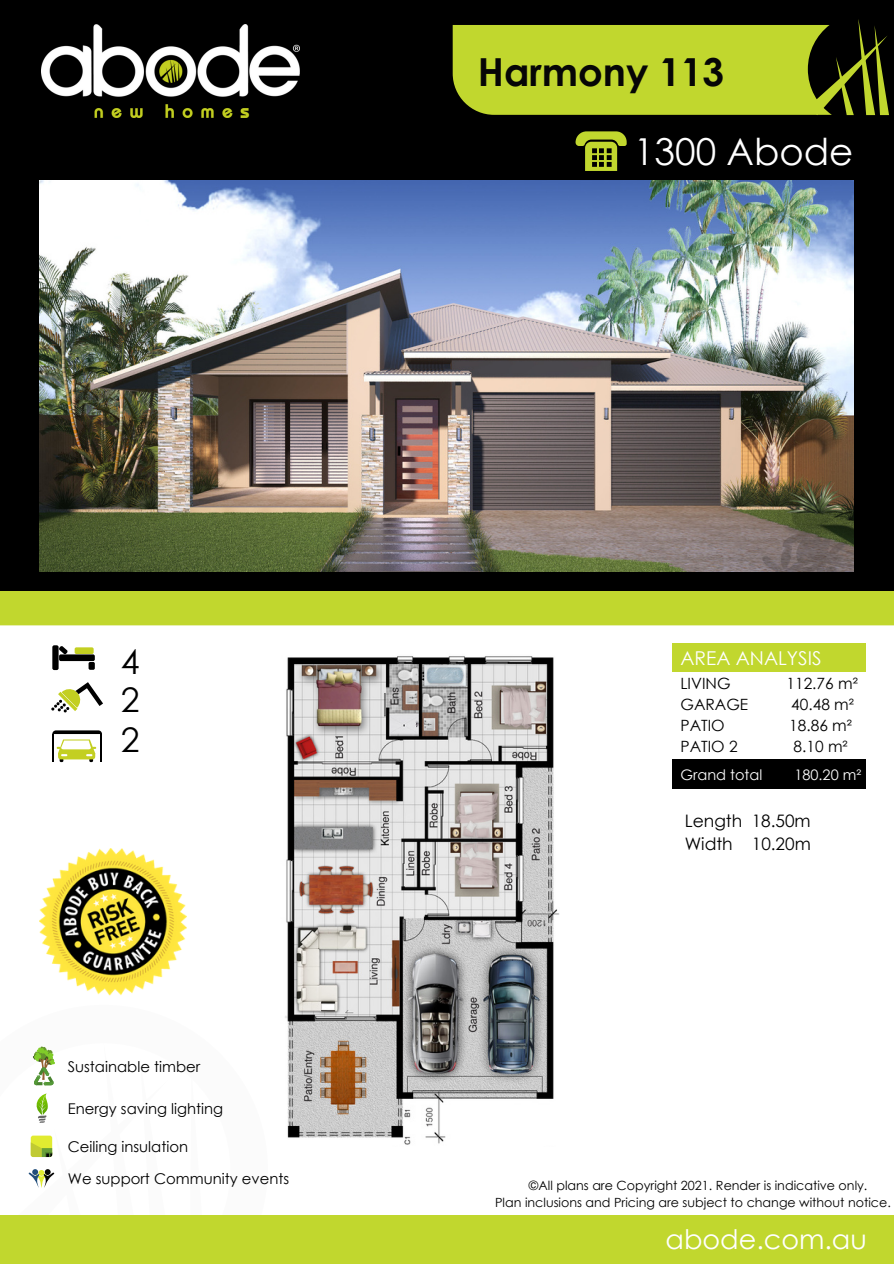
<style>
.page{position:relative;width:894px;height:1264px;background:#fff}
.page>*{position:absolute;margin:0;border:0;box-sizing:border-box;transform-origin:0 0}
.t1{font:700 38.55px "Century Gothic";color:#060606}
.t2{font:37.05px "Century Gothic";color:#fff}
.t3{font:33.9px "Century Gothic";color:#000}
.t4{font:27px "Century Gothic";color:#fff}
.t5{font:19.05px "Century Gothic";color:#fff}
.t6{font:17.25px "Century Gothic";color:#000}
.t7{font:15.45px "Century Gothic";color:#000}
.t8{font:14.85px "Century Gothic";color:#000}
.t9{font:14.55px "Century Gothic";color:#fff}
.t10{font:12.6px "Century Gothic";color:#000}
</style>
<div class="page">
<div style="left:0;top:583px;width:893px;height:42px;background:#c1d72e"></div>
<div style="left:0;top:0;width:893px;height:590px;background:#000"></div>
<img style="left:41px;top:24px;width:258px;height:94px">
<div style="left:0;top:1215px;width:893px;height:48px;background:#c1d72e"></div>
<svg style="left:575px;top:131px;width:51px;height:40px"></svg>
<svg style="left:36px;top:1093px;width:12px;height:29px"></svg>
<div style="left:31px;top:1135px;width:21px;height:21px;background:#e1eb31;border-radius:2px"></div>
<svg style="left:31px;top:1143px;width:21px;height:13px"></svg>
<svg style="left:28px;top:1169px;width:27px;height:19px"></svg>
<svg style="left:33px;top:1046px;width:22px;height:40px"></svg>
<svg style="left:452px;top:19px;width:436px;height:97px"></svg>
<img style="left:40px;top:848px;width:146px;height:147px">
<div style="left:59px;top:654px;width:36px;height:7px;background:#000;border-radius:2px"></div>
<div style="left:88px;top:662px;width:7px;height:7px;background:#000;border-radius:2px"></div>
<div style="left:52px;top:645px;width:7px;height:25px;background:#000;border-radius:2px"></div>
<svg style="left:59px;top:646px;width:9px;height:8px"></svg>
<div style="left:75px;top:647px;width:19px;height:7px;background:#c3cf21;border-radius:2px"></div>
<svg style="left:51px;top:682px;width:52px;height:30px"></svg>
<svg style="left:52px;top:730px;width:50px;height:32px"></svg>
<div style="left:671px;top:643px;width:194px;height:29px;background:#c1d72e"></div>
<div style="left:671px;top:759px;width:194px;height:30px;background:#000"></div>
<img style="left:285px;top:656px;width:274px;height:489px">
<img style="left:40px;top:180px;width:813px;height:391px">
<p class="t1" style="left:477px;top:47px;width:248px">Harmony 113</p>
<p class="t2" style="left:633px;top:128px;width:221px">1300 Abode</p>
<p class="t3" style="left:121px;top:639px;width:20px">4</p>
<p class="t3" style="left:121px;top:678px;width:20px">2</p>
<p class="t3" style="left:121px;top:718px;width:20px">2</p>
<p class="t8" style="left:68px;top:1057px;width:134px">Sustainable timber</p>
<p class="t8" style="left:68px;top:1098px;width:157px">Energy saving lighting</p>
<p class="t8" style="left:68px;top:1137px;width:122px">Ceiling insulation</p>
<p class="t8" style="left:68px;top:1169px;width:223px">We support Community events</p>
<p class="t5" style="left:680px;top:646px;width:143px">AREA ANALYSIS</p>
<p class="t7" style="left:680px;top:673px;width:52px">LIVING</p>
<p class="t7" style="left:786px;top:673px;width:73px">112.76 m²</p>
<p class="t7" style="left:680px;top:694px;width:69px">GARAGE</p>
<p class="t7" style="left:791px;top:694px;width:64px">40.48 m²</p>
<p class="t7" style="left:680px;top:715px;width:46px">PATIO</p>
<p class="t7" style="left:789px;top:715px;width:64px">18.86 m²</p>
<p class="t7" style="left:680px;top:736px;width:59px">PATIO 2</p>
<p class="t7" style="left:793px;top:736px;width:56px">8.10 m²</p>
<p class="t9" style="left:680px;top:765px;width:83px">Grand total</p>
<p class="t9" style="left:794px;top:765px;width:68px">180.20 m²</p>
<p class="t6" style="left:684px;top:809px;width:127px">Length 18.50m</p>
<p class="t6" style="left:684px;top:832px;width:127px">Width 10.20m</p>
<p class="t10" style="left:529px;top:1177px;width:340px">©All plans are Copyright 2021. Render is indicative only.</p>
<p class="t10" style="left:495px;top:1194px;width:397px">Plan inclusions and Pricing are subject to change without notice.</p>
<p class="t4" style="left:665px;top:1222px;width:203px">abode.com.au</p>
</div>
